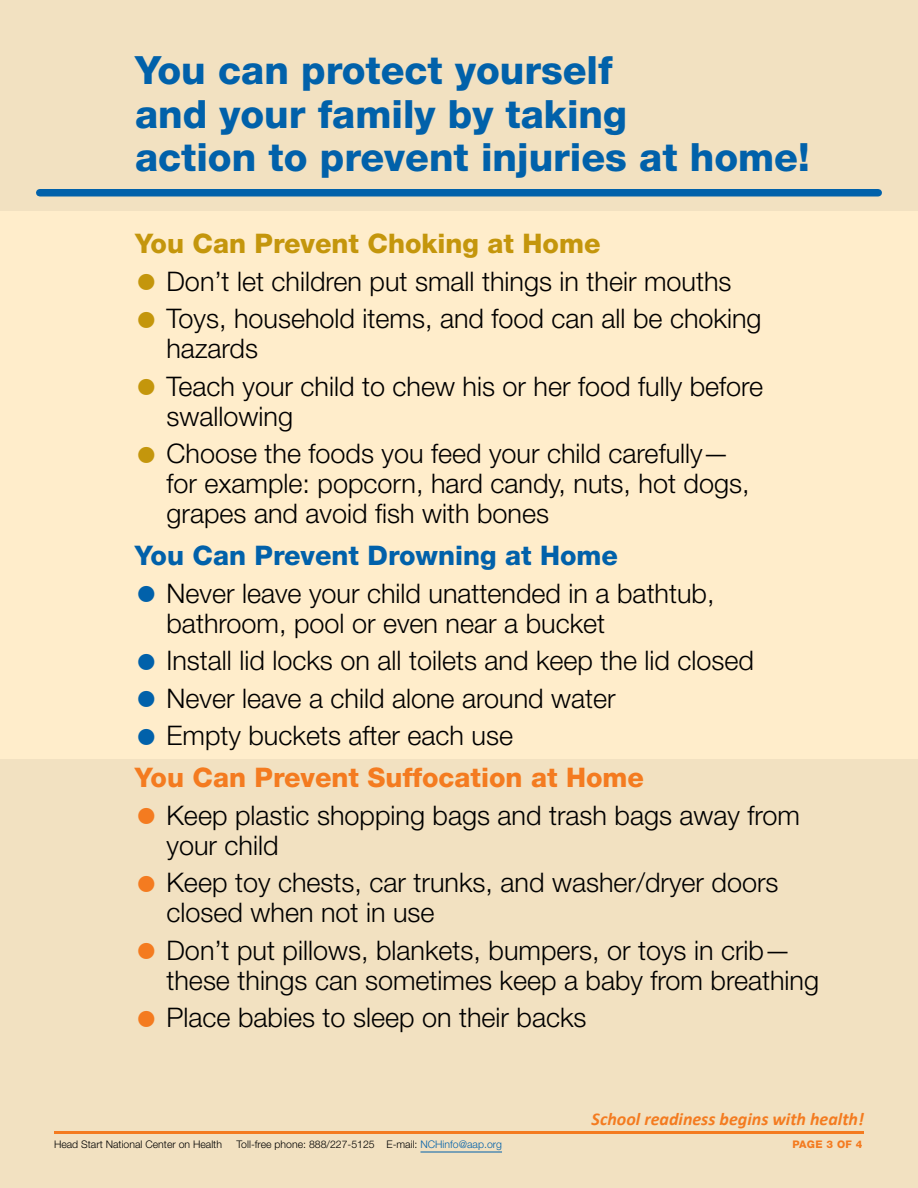
<style>
.page{position:relative;width:918px;height:1188px;background:#f2e1c1}
.page>*{position:absolute;margin:0;border:0;box-sizing:border-box;transform-origin:0 0}
.t1{font:800 39px/43.5px "Helvetica Neue LT Std";color:#0161aa}
.t2{font:300 27px/30px "Helvetica Neue LT Std";color:#000}
.t3{font:800 27px "Helvetica Neue LT Std";color:#f47b20}
.t4{font:800 27px "Helvetica Neue LT Std";color:#0161aa}
.t5{font:800 27px "Helvetica Neue LT Std";color:#c4960c}
.t6{font:italic 700 18px "Calibri";color:#f47b20}
.t7{font:300 10.5px "Helvetica Neue LT Std";color:#000}
.t8{font:800 10.5px "Helvetica Neue LT Std";letter-spacing:.03em;color:#f47b20}
.s1{font-size:45px;color:#c4960c}
.s2{font-size:45px;color:#0161aa}
.s3{font-size:45px;color:#f47b20}
.s4{color:#0161aa}
</style>
<div class="page">
<div style="left:0;top:212px;width:918px;height:547px;background:#ffedcb"></div>
<div style="left:40px;top:189px;width:838px;height:7px;background:#0161aa"></div>
<hr style="left:54px;top:1131px;width:810px;height:3px;background:#f47b20">
<hr style="left:420px;top:1152px;width:82px;height:1px;background:#0161aa">
<h1 class="t1" style="left:135px;top:48px;width:676px">You can protect yourself<br>and your family by taking<br>action to prevent injuries at home!</h1>
<h2 class="t5" style="left:135px;top:228px;width:467px">You Can Prevent Choking at Home</h2>
<p class="t2" style="left:135px;top:266px;width:598px"><span class="s1">•</span> Don’t let children put small things in their mouths</p>
<p class="t2" style="left:166px;top:303px;width:597px;text-indent:-32px"><span class="s1">•</span> Toys, household items, and food can all be choking hazards</p>
<p class="t2" style="left:166px;top:371px;width:598px;text-indent:-32px"><span class="s1">•</span> Teach your child to chew his or her food fully before swallowing</p>
<p class="t2" style="left:166px;top:438px;width:585px;text-indent:-32px"><span class="s1">•</span> Choose the foods you feed your child carefully— for example: popcorn, hard candy, nuts, hot dogs, grapes and avoid fish with bones</p>
<h2 class="t4" style="left:135px;top:540px;width:485px">You Can Prevent Drowning at Home</h2>
<p class="t2" style="left:166px;top:578px;width:550px;text-indent:-32px"><span class="s2">•</span> Never leave your child unattended in a bathtub, bathroom, pool or even near a bucket</p>
<p class="t2" style="left:135px;top:645px;width:621px"><span class="s2">•</span> Install lid locks on all toilets and keep the lid closed</p>
<p class="t2" style="left:135px;top:683px;width:482px"><span class="s2">•</span> Never leave a child alone around water</p>
<p class="t2" style="left:135px;top:720px;width:380px"><span class="s2">•</span> Empty buckets after each use</p>
<h2 class="t3" style="left:135px;top:762px;width:511px">You Can Prevent Suffocation at Home</h2>
<p class="t2" style="left:166px;top:800px;width:635px;text-indent:-32px"><span class="s3">•</span> Keep plastic shopping bags and trash bags away from your child</p>
<p class="t2" style="left:166px;top:867px;width:614px;text-indent:-32px"><span class="s3">•</span> Keep toy chests, car trunks, and washer/dryer doors closed when not in use</p>
<p class="t2" style="left:166px;top:935px;width:654px;text-indent:-32px"><span class="s3">•</span> Don’t put pillows, blankets, bumpers, or toys in crib— these things can sometimes keep a baby from breathing</p>
<p class="t2" style="left:135px;top:1002px;width:453px"><span class="s3">•</span> Place babies to sleep on their backs</p>
<p class="t6" style="left:592px;top:1108px;width:274px">School readiness begins with health!</p>
<p class="t7" style="left:54px;top:1137px;width:170px">Head Start National Center on Health</p>
<p class="t7" style="left:237px;top:1137px;width:267px">Toll-free phone: 888/227-5125 E-mail: <span class="s4">NCHinfo@aap.org</span></p>
<p class="t8" style="left:792px;top:1138px;width:72px">PAGE 3 OF 4</p>
</div>
